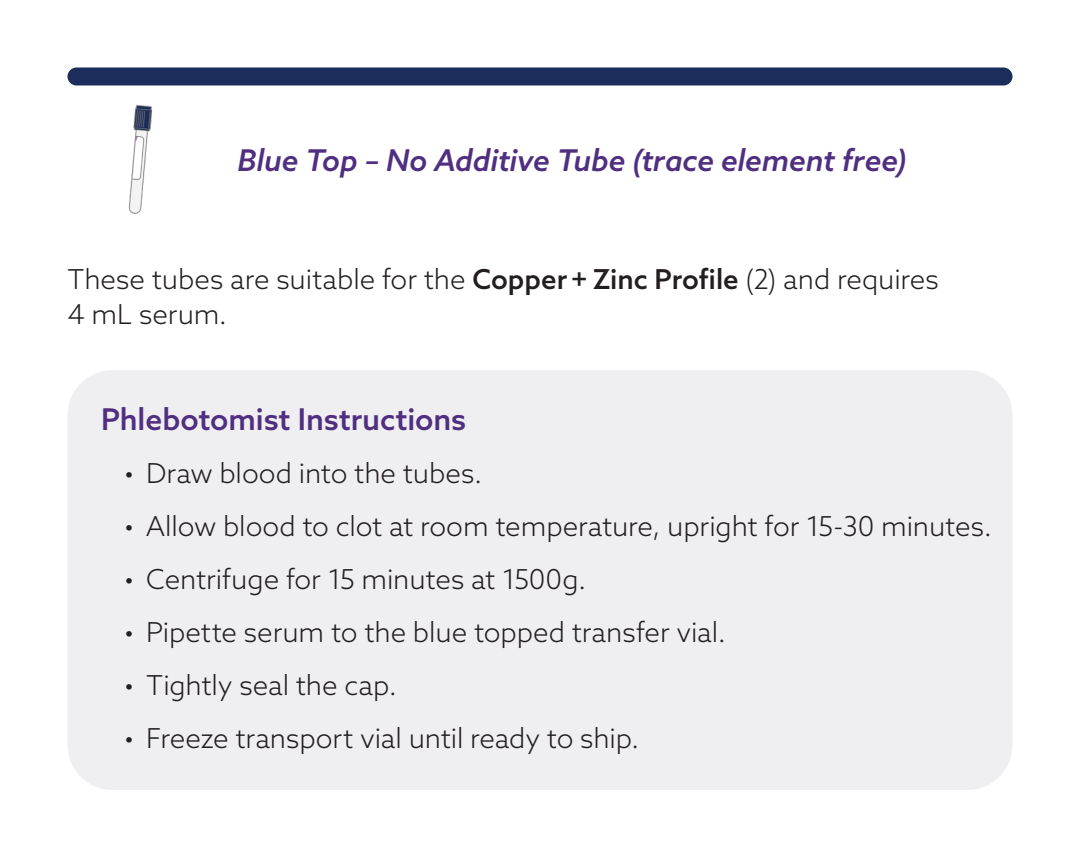
<style>
.page{position:relative;width:1080px;height:855px;background:#fff}
.page>*{position:absolute;margin:0;border:0;box-sizing:border-box;transform-origin:0 0}
.MDX_Symptom_Bullets{font:italic 500 30px "Azo Sans";letter-spacing:-.005em;color:#502f81}
.MDX_Paragraph_Style{font:500 30px "Azo Sans";color:#502f81}
.MDX_Paragraph_Style-2{font:300 27.5px/35px "Azo Sans";letter-spacing:-.005em;color:#231f20}
.s1{font-weight:500}
</style>
<div class="page">
<div style="left:68px;top:370px;width:944px;height:420px;background:#efeef0;border-radius:45px"></div>
<div style="left:68px;top:68px;width:944px;height:17px;background:#1b2d5a;border-radius:9px"></div>
<img style="left:128px;top:104px;width:25px;height:110px">
<p class="MDX_Symptom_Bullets" style="left:238px;top:141px;width:671px">Blue Top – No Additive Tube (trace element free)</p>
<p class="MDX_Paragraph_Style-2" style="left:68px;top:261px;width:873px">These tubes are suitable for the <span class="s1">Copper + Zinc Profile</span> (2) and requires<br>4 mL serum.</p>
<p class="MDX_Paragraph_Style" style="left:101px;top:399px;width:367px">Phlebotomist Instructions</p>
<p class="MDX_Paragraph_Style-2" style="left:124px;top:455px;width:360px">• Draw blood into the tubes.</p>
<p class="MDX_Paragraph_Style-2" style="left:124px;top:508px;width:870px">• Allow blood to clot at room temperature, upright for 15-30 minutes.</p>
<p class="MDX_Paragraph_Style-2" style="left:124px;top:561px;width:464px">• Centrifuge for 15 minutes at 1500g.</p>
<p class="MDX_Paragraph_Style-2" style="left:124px;top:614px;width:604px">• Pipette serum to the blue topped transfer vial.</p>
<p class="MDX_Paragraph_Style-2" style="left:124px;top:667px;width:275px">• Tightly seal the cap.</p>
<p class="MDX_Paragraph_Style-2" style="left:124px;top:720px;width:517px">• Freeze transport vial until ready to ship.</p>
</div>
